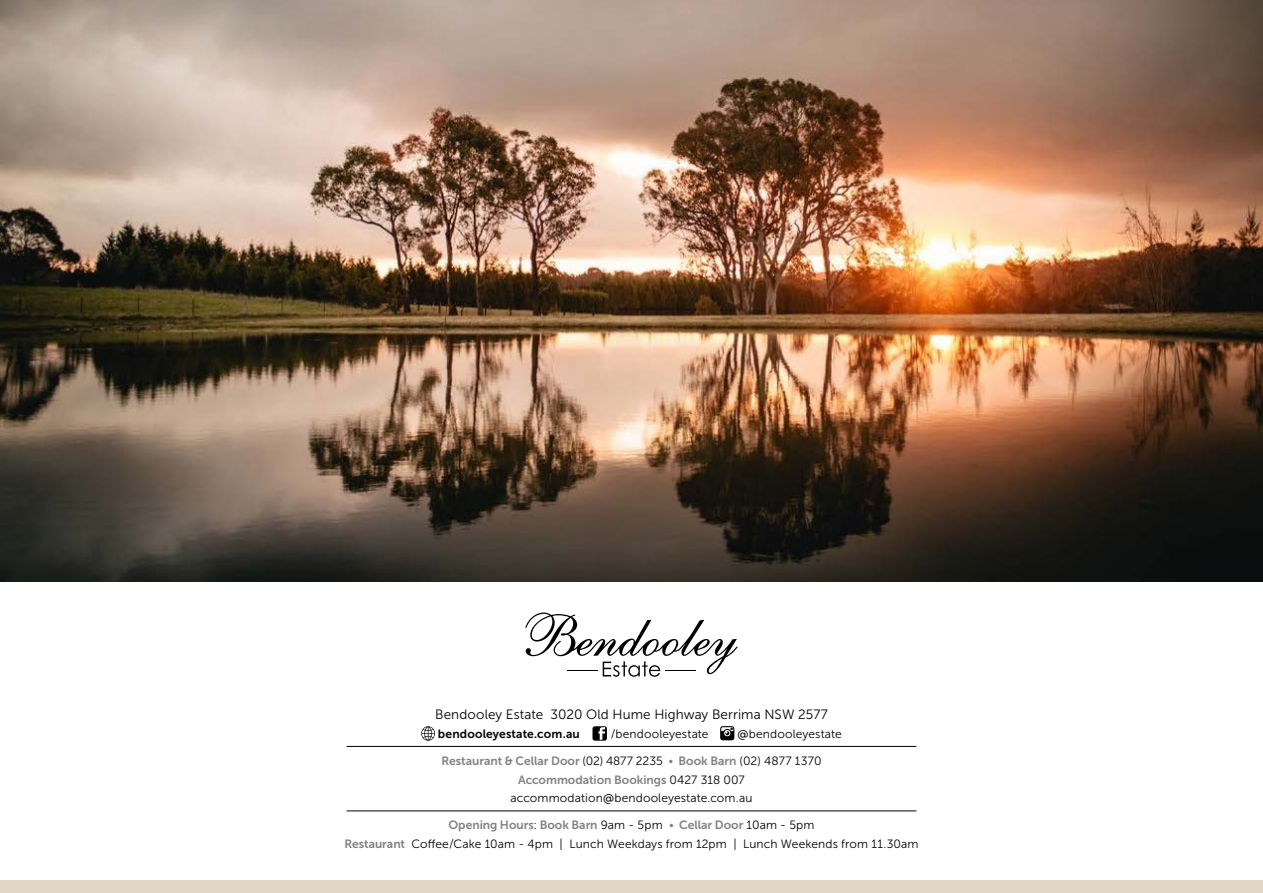
<style>
.page{position:relative;width:1263px;height:893px;background:#fff}
.page>*{position:absolute;margin:0;border:0;box-sizing:border-box;transform-origin:0 0}
.t1{font:13.5px "Museo Sans 300";letter-spacing:.005em;color:#000}
.t2{font:12px "Museo Sans 300";letter-spacing:.015em;color:#000}
.t3{font:12px/18.6px "Museo Sans 700";color:#808285;text-align:center}
.t4{font:12px "Museo Sans 700";letter-spacing:.015em;color:#000}
.s1{font-family:"Cera GR"}
.s2{font-family:"Museo Sans 300";color:#000}
.s3{font-family:"Museo Sans 300"}
.s4{font-family:"Museo Sans 700";color:#808285}
</style>
<div class="page">
<img style="left:0;top:0;width:1263px;height:581px">
<hr style="left:347px;top:746px;width:569px;height:1px;background:#000">
<hr style="left:347px;top:811px;width:569px;height:1px;background:#000">
<svg style="left:421px;top:726px;width:14px;height:15px"></svg>
<svg style="left:592px;top:726px;width:15px;height:15px"></svg>
<svg style="left:720px;top:726px;width:14px;height:14px"></svg>
<div style="left:0;top:880px;width:1263px;height:13px;background:#e2d6c5"></div>
<svg style="left:525px;top:612px;width:212px;height:65px"></svg>
<p class="t1" style="left:435px;top:707px;width:394px">Bendooley Estate 3020 Old Hume Highway Berrima NSW 2577</p>
<p class="t4" style="left:438px;top:727px;width:143px">bendooleyestate.com.au</p>
<p class="t2" style="left:611px;top:727px;width:99px">/bendooleyestate</p>
<p class="t2" style="left:737px;top:727px;width:106px"><span class="s1">@</span>bendooleyestate</p>
<p class="t3" style="left:441px;top:751px;width:381px">Restaurant &amp; Cellar Door <span class="s2">(02) 4877 2235</span> <span class="s3">•</span> Book Barn <span class="s2">(02) 4877 1370<br></span>Accommodation Bookings <span class="s2">0427 318 007</span></p>
<p class="t2" style="left:510px;top:792px;width:243px">accommodation<span class="s1">@</span>bendooleyestate.com.au</p>
<p class="t3" style="left:448px;top:816px;width:368px">Opening Hours<span class="s2">:</span> Book Barn <span class="s2">9am - 5pm</span> <span class="s3">•</span> Cellar Door <span class="s2">10am - 5pm</span></p>
<p class="t2" style="left:344px;top:837px;width:576px"><span class="s4">Restaurant</span> Coffee/Cake 10am - 4pm | Lunch Weekdays from 12pm | Lunch Weekends from 11.30am</p>
</div>
